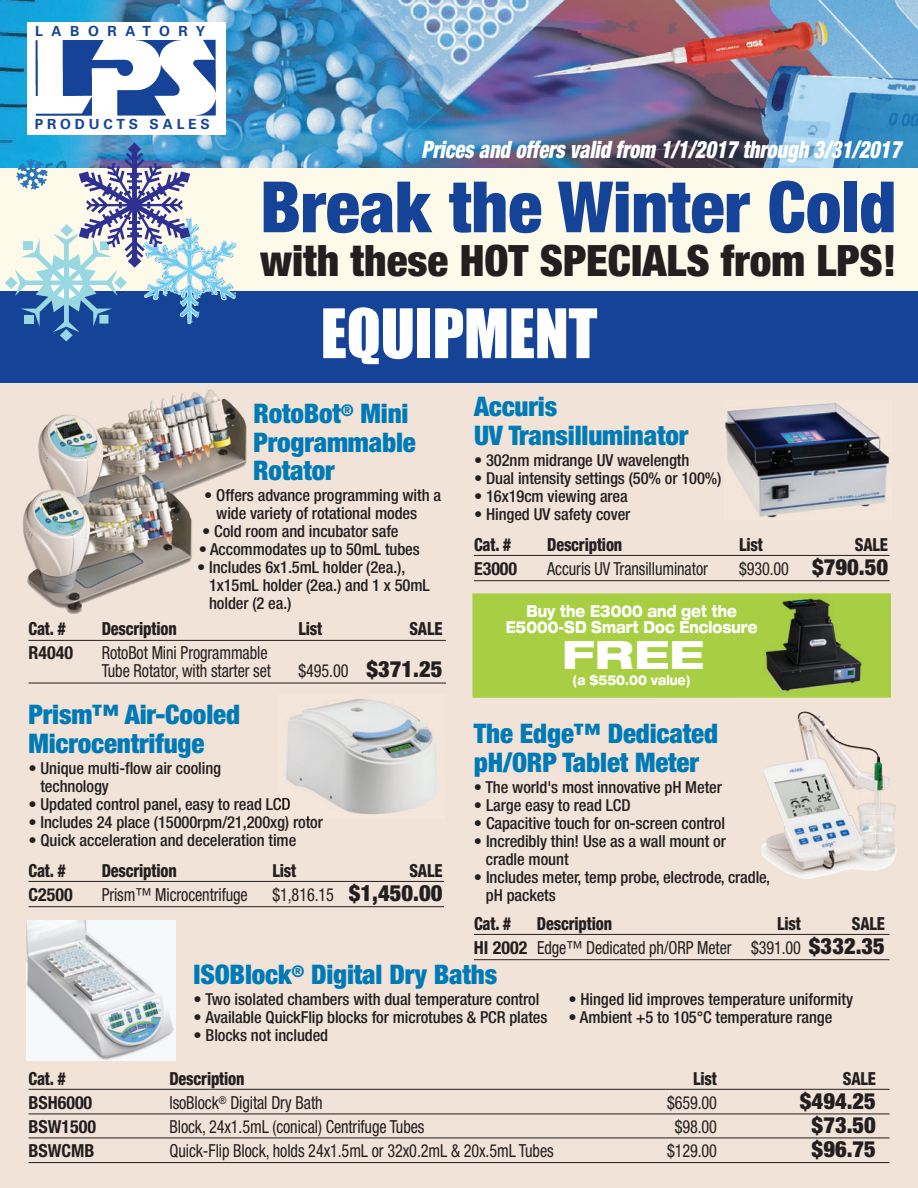
<style>
.page{position:relative;width:918px;height:1188px;background:#fff}
.page>*{position:absolute;margin:0;border:0;box-sizing:border-box;transform-origin:0 0}
.t1{font:900 condensed 70.8px "Helvetica Neue";color:#154398}
.t2{font:63px "Impact";letter-spacing:-.005em;color:#fff}
.t3{font:900 condensed 43.35px "Helvetica Neue";color:#231f20}
.t4{font:800 expanded 39.15px "Helvetica Neue";color:#fff;scale:1.1 1}
.t5{font:900 condensed 27px/28.5px "Helvetica Neue";letter-spacing:-.005em;color:#007ab6}
.t6{font:italic 900 condensed 24px "Helvetica Neue";color:#fff;scale:.85 1}
.t7{font:900 condensed 22.5px "Helvetica Neue";color:#231f20}
.t8{font:condensed 18px/18px "Helvetica Neue";letter-spacing:-.005em;color:#231f20;scale:.9 1}
.t9{font:800 condensed 18px "Helvetica Neue";letter-spacing:-.01em;color:#231f20;scale:.9 1}
.t10{font:700 condensed 18px "Helvetica Neue";color:#231f20}
.t11{font:500 condensed 16.5px/18px "Helvetica Neue";letter-spacing:-.005em;color:#231f20}
.t12{font:800 expanded 16.5px/16.5px "Helvetica Neue";color:#fff;text-align:center;scale:.73 1}
.t13{font:700 13.95px "Univers";letter-spacing:.275em;color:#154398}
.t14{font:700 13.95px "Univers";letter-spacing:.615em;color:#154398}
.t15{font:800 expanded 13.8px "Helvetica Neue";color:#fff;scale:.73 1}
.s1{font-weight:900;font-size:22.5px}
.s2{font-weight:800}
.s3{font-weight:700}
</style>
<div class="page">
<div style="left:0;top:329px;width:918px;height:859px;background:#f1e3d8"></div>
<hr style="left:28px;top:640px;width:418px;height:1px;background:#231f20">
<hr style="left:28px;top:683px;width:418px;height:1px;background:#231f20">
<img style="left:23px;top:389px;width:224px;height:225px">
<hr style="left:474px;top:934px;width:415px;height:1px;background:#231f20">
<hr style="left:474px;top:959px;width:415px;height:1px;background:#231f20">
<div style="left:0;top:166px;width:918px;height:163px;background:#fefae9"></div>
<img style="left:0;top:1px;width:918px;height:166px">
<div style="left:27px;top:22px;width:198px;height:113px;background:#fff"></div>
<img style="left:35px;top:39px;width:181px;height:77px">
<hr style="left:28px;top:1089px;width:861px;height:1px;background:#231f20">
<hr style="left:28px;top:1114px;width:861px;height:1px;background:#231f20">
<hr style="left:28px;top:1138px;width:861px;height:1px;background:#231f20">
<hr style="left:28px;top:1162px;width:861px;height:1px;background:#231f20">
<div style="left:0;top:291px;width:918px;height:92px;background:#154398"></div>
<svg style="left:5px;top:143px;width:238px;height:198px"></svg>
<div style="left:472px;top:593px;width:419px;height:105px;background:#a8cf44"></div>
<img style="left:762px;top:711px;width:135px;height:168px">
<hr style="left:28px;top:881px;width:416px;height:1px;background:#231f20">
<hr style="left:28px;top:906px;width:416px;height:1px;background:#231f20">
<img style="left:279px;top:699px;width:157px;height:120px">
<hr style="left:474px;top:555px;width:416px;height:1px;background:#231f20">
<hr style="left:474px;top:580px;width:416px;height:1px;background:#231f20">
<img style="left:725px;top:403px;width:165px;height:115px">
<img style="left:765px;top:598px;width:97px;height:94px">
<img style="left:27px;top:920px;width:149px;height:140px">
<p class="t14" style="left:35px;top:25px;width:171px">LABORATORY</p>
<p class="t13" style="left:35px;top:119px;width:177px">PRODUCTS SALES</p>
<h3 class="t6" style="left:422px;top:141px;width:570px">Prices and offers valid from 1/1/2017 through 3/31/2017</h3>
<h1 class="t1" style="left:260px;top:182px;width:638px">Break the Winter Cold</h1>
<h3 class="t3" style="left:260px;top:245px;width:638px">with these HOT SPECIALS from LPS!</h3>
<h2 class="t2" style="left:321px;top:313px;width:278px">EQUIPMENT</h2>
<h3 class="t5" style="left:253px;top:402px;width:164px">RotoBot<sup>®</sup> Mini<br>Programmable<br>Rotator</h3>
<p class="t11" style="left:216px;top:488px;width:226px;text-indent:-12px">• Offers advance programming with a wide variety of rotational modes</p>
<p class="t11" style="left:202px;top:524px;width:198px">• Cold room and incubator safe</p>
<p class="t11" style="left:199px;top:542px;width:223px">• Accommodates up to 50mL tubes</p>
<p class="t11" style="left:209px;top:560px;width:222px;text-indent:-12px">• Includes 6x1.5mL holder (2ea.),<br>1x15mL holder (2ea.) and 1 x 50mL holder (2 ea.)</p>
<p class="t9" style="left:28px;top:623px;width:43px">Cat. #</p>
<p class="t9" style="left:102px;top:623px;width:85px">Description</p>
<p class="t9" style="left:298px;top:623px;width:28px">List</p>
<p class="t9" style="left:409px;top:623px;width:38px">SALE</p>
<p class="t10" style="left:28px;top:647px;width:46px">R4040</p>
<p class="t8" style="left:102px;top:646px;width:190px">RotoBot Mini Programmable<br>Tube Rotator, with starter set</p>
<p class="t8" style="left:298px;top:664px;width:162px">$495.00 <span class="s1">$371.25</span></p>
<h3 class="t5" style="left:28px;top:703px;width:213px">Prism™ Air-Cooled<br>Microcentrifuge</h3>
<p class="t11" style="left:40px;top:760px;width:182px;text-indent:-12px">• Unique multi-flow air cooling technology</p>
<p class="t11" style="left:28px;top:796px;width:264px">• Updated control panel, easy to read LCD</p>
<p class="t11" style="left:28px;top:814px;width:296px">• Includes 24 place (15000rpm/21,200xg) rotor</p>
<p class="t11" style="left:28px;top:832px;width:269px">• Quick acceleration and deceleration time</p>
<p class="t9" style="left:28px;top:864px;width:43px">Cat. #</p>
<p class="t9" style="left:102px;top:864px;width:85px">Description</p>
<p class="t9" style="left:272px;top:864px;width:28px">List</p>
<p class="t9" style="left:409px;top:864px;width:38px">SALE</p>
<p class="t10" style="left:28px;top:888px;width:46px">C2500</p>
<p class="t8" style="left:102px;top:887px;width:164px">Prism™ Microcentrifuge</p>
<p class="t8" style="left:272px;top:887px;width:190px">$1,816.15 <span class="s1">$1,450.00</span></p>
<h3 class="t5" style="left:474px;top:395px;width:216px">Accuris<br>UV Transilluminator</h3>
<p class="t11" style="left:474px;top:452px;width:217px">• 302nm midrange UV wavelength</p>
<p class="t11" style="left:474px;top:470px;width:249px">• Dual intensity settings (50% or 100%)</p>
<p class="t11" style="left:474px;top:488px;width:155px">• 16x19cm viewing area</p>
<p class="t11" style="left:474px;top:506px;width:158px">• Hinged UV safety cover</p>
<p class="t9" style="left:474px;top:538px;width:43px">Cat. #</p>
<p class="t9" style="left:547px;top:538px;width:85px">Description</p>
<p class="t9" style="left:739px;top:538px;width:28px">List</p>
<p class="t9" style="left:855px;top:538px;width:38px">SALE</p>
<p class="t10" style="left:474px;top:562px;width:45px">E3000</p>
<p class="t8" style="left:547px;top:561px;width:180px">Accuris UV Transilluminator</p>
<p class="t8" style="left:739px;top:561px;width:167px">$930.00 <span class="s1">$790.50</span></p>
<p class="t12" style="left:506px;top:604px;width:346px">Buy the E3000 and get the<br>E5000-SD Smart Doc Enclosure</p>
<h3 class="t4" style="left:562px;top:640px;width:131px">FREE</h3>
<p class="t15" style="left:573px;top:675px;width:163px">(a $550.00 value)</p>
<h3 class="t5" style="left:474px;top:722px;width:246px">The Edge™ Dedicated pH/ORP Tablet Meter</h3>
<p class="t11" style="left:474px;top:779px;width:249px">• The world's most innovative pH Meter</p>
<p class="t11" style="left:474px;top:797px;width:158px">• Large easy to read LCD</p>
<p class="t11" style="left:474px;top:815px;width:253px">• Capacitive touch for on-screen control</p>
<p class="t11" style="left:486px;top:833px;width:241px;text-indent:-12px">• Incredibly thin! Use as a wall mount or cradle mount</p>
<p class="t11" style="left:486px;top:869px;width:286px;text-indent:-12px">• Includes meter, temp probe, electrode, cradle, pH packets</p>
<p class="t9" style="left:474px;top:917px;width:43px">Cat. #</p>
<p class="t9" style="left:537px;top:917px;width:85px">Description</p>
<p class="t9" style="left:777px;top:917px;width:28px">List</p>
<p class="t8" style="left:474px;top:913px;width:458px;line-height:24px;text-align:right"><span class="s2">SALE<br></span><span class="s3">HI 2002</span> Edge™ Dedicated ph/ORP Meter $391.00 <span class="s1">$332.35</span></p>
<h3 class="t5" style="left:194px;top:963px;width:305px">ISOBlock<sup>®</sup> Digital Dry Baths</h3>
<p class="t11" style="left:194px;top:992px;width:347px">• Two isolated chambers with dual temperature control</p>
<p class="t11" style="left:569px;top:992px;width:286px">• Hinged lid improves temperature uniformity</p>
<p class="t11" style="left:194px;top:1010px;width:355px">• Available QuickFlip blocks for microtubes &amp; PCR plates</p>
<p class="t11" style="left:569px;top:1010px;width:265px">• Ambient +5 to 105°C temperature range</p>
<p class="t11" style="left:194px;top:1028px;width:136px">• Blocks not included</p>
<p class="t9" style="left:28px;top:1072px;width:43px">Cat. #</p>
<p class="t9" style="left:169px;top:1072px;width:85px">Description</p>
<p class="t9" style="left:693px;top:1072px;width:28px">List</p>
<p class="t9" style="left:843px;top:1072px;width:38px">SALE</p>
<p class="t10" style="left:28px;top:1096px;width:65px">BSH6000</p>
<p class="t8" style="left:170px;top:1095px;width:172px">IsoBlock<sup>®</sup> Digital Dry Bath</p>
<p class="t8" style="left:667px;top:1095px;width:57px">$659.00</p>
<h3 class="t7" style="left:800px;top:1093px;width:78px">$494.25</h3>
<p class="t10" style="left:28px;top:1120px;width:69px">BSW1500</p>
<p class="t8" style="left:170px;top:1119px;width:285px">Block, 24x1.5mL (conical) Centrifuge Tubes</p>
<p class="t8" style="left:675px;top:1119px;width:49px">$98.00</p>
<h3 class="t7" style="left:812px;top:1117px;width:66px">$73.50</h3>
<p class="t10" style="left:28px;top:1144px;width:67px">BSWCMB</p>
<p class="t8" style="left:170px;top:1143px;width:428px">Quick-Flip Block, holds 24x1.5mL or 32x0.2mL &amp; 20x.5mL Tubes</p>
<p class="t8" style="left:667px;top:1143px;width:57px">$129.00</p>
<h3 class="t7" style="left:812px;top:1141px;width:66px">$96.75</h3>
</div>
